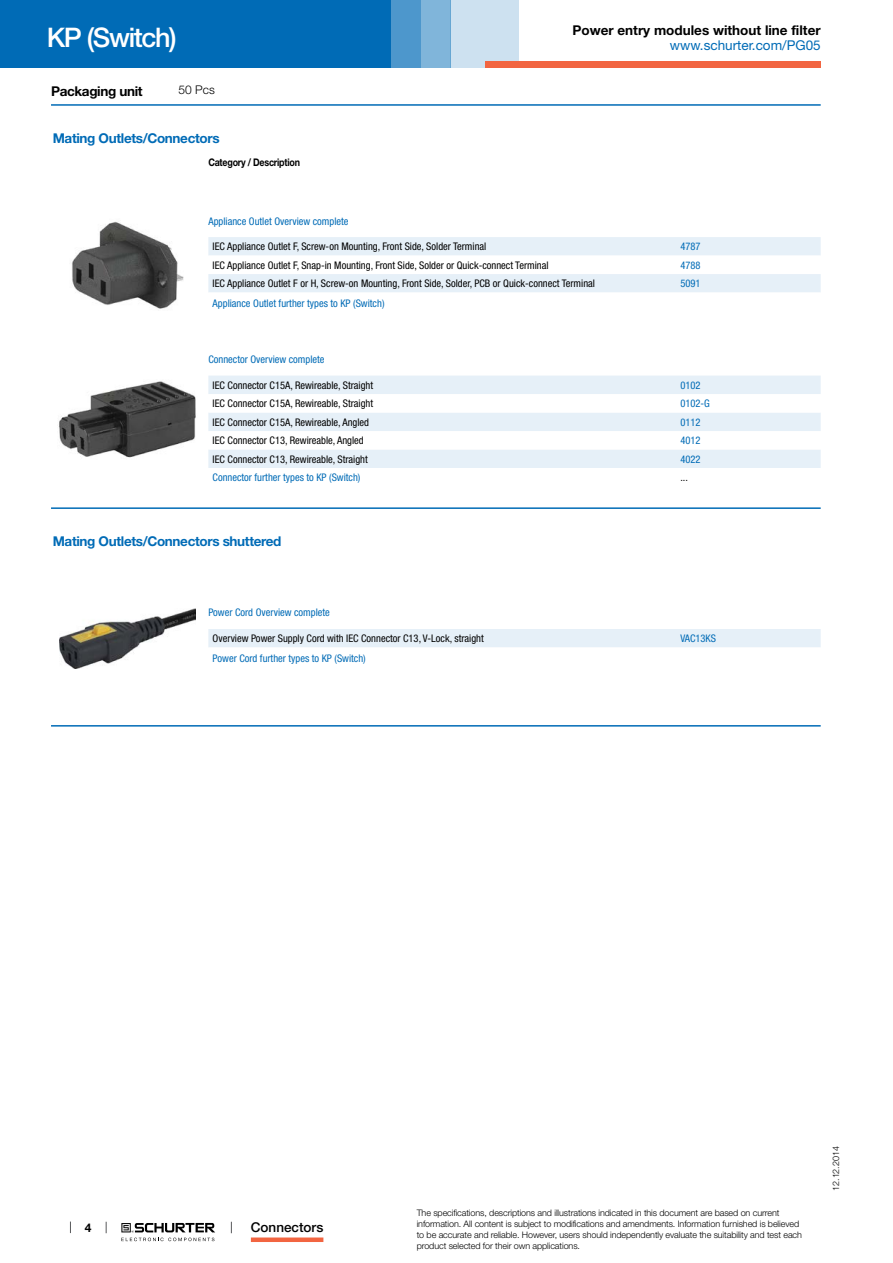
<style>
.page{position:relative;width:893px;height:1263px;background:#fff}
.page>*{position:absolute;margin:0;border:0;box-sizing:border-box;transform-origin:0 0}
.t1{font:500 27px "Helvetica Neue LT";letter-spacing:-.05em;color:#fff}
.t2{font:700 13.5px "Helvetica Neue LT";letter-spacing:-.025em;color:#006bb6}
.t3{font:700 13.5px "Helvetica Neue LT";color:#000}
.t4{font:13.5px "Helvetica Neue LT";color:#006bb6}
.t5{font:700 13.5px "Helvetica Neue LT";letter-spacing:-.025em;color:#000}
.t6{font:500 13.5px "Helvetica Neue LT";color:#000}
.t7{font:300 12px "Helvetica Neue LT";color:#000}
.t8{font:700 12px "Helvetica Neue LT";color:#000}
.t9{font:condensed 10.5px "Helvetica Neue LT";color:#000}
.t10{font:condensed 10.5px "Helvetica Neue LT";color:#006bb6}
.t11{font:700 10.5px "Helvetica Neue LT";letter-spacing:-.025em;color:#000;scale:.85 1}
.t12{font:300 9px/10.8px "Helvetica Neue LT";letter-spacing:-.01em;color:#000}
</style>
<div class="page">
<svg style="left:70px;top:1221px;width:1px;height:12px"></svg>
<svg style="left:121px;top:1223px;width:94px;height:18px"></svg>
<div style="left:0;top:0;width:391px;height:68px;background:#006bb6"></div>
<div style="left:421px;top:0;width:30px;height:68px;background:#80b5da"></div>
<div style="left:391px;top:0;width:30px;height:68px;background:#4d97cc"></div>
<div style="left:451px;top:0;width:68px;height:68px;background:#cde1f0"></div>
<div style="left:485px;top:62px;width:336px;height:6px;background:#f26541"></div>
<div style="left:251px;top:1237px;width:72px;height:5px;background:#f26541"></div>
<hr style="left:51px;top:104px;width:770px;height:2px;background:#006bb6">
<img style="left:72px;top:221px;width:112px;height:88px">
<svg style="left:208px;top:237px;width:613px;height:55px"></svg>
<svg style="left:209px;top:375px;width:611px;height:1px"></svg>
<img style="left:59px;top:381px;width:137px;height:77px">
<div style="left:208px;top:376px;width:613px;height:18px;background:#e6f0f8"></div>
<svg style="left:208px;top:413px;width:613px;height:55px;fill:#e6f0f8"></svg>
<hr style="left:51px;top:507px;width:770px;height:2px;background:#006bb6">
<img style="left:60px;top:608px;width:136px;height:60px">
<div style="left:208px;top:629px;width:613px;height:18px;background:#e6f0f8"></div>
<hr style="left:51px;top:725px;width:770px;height:1px;background:#006bb6">
<h1 class="t1" style="left:47px;top:21px;width:132px">KP (Switch)</h1>
<p class="t5" style="left:51px;top:82px;width:93px">Packaging unit</p>
<p class="t7" style="left:179px;top:83px;width:38px">50 Pcs</p>
<p class="t2" style="left:53px;top:129px;width:168px">Mating Outlets/Connectors</p>
<p class="t11" style="left:208px;top:156px;width:109px">Category / Description</p>
<p class="t3" style="left:572px;top:22px;width:250px">Power entry modules without line filter</p>
<p class="t4" style="left:670px;top:37px;width:152px">www.schurter.com/PG05</p>
<p class="t10" style="left:208px;top:215px;width:142px">Appliance Outlet Overview complete</p>
<p class="t9" style="left:213px;top:241px;width:275px">IEC Appliance Outlet F, Screw-on Mounting, Front Side, Solder Terminal</p>
<p class="t10" style="left:680px;top:241px;width:22px">4787</p>
<p class="t9" style="left:213px;top:259px;width:337px">IEC Appliance Outlet F, Snap-in Mounting, Front Side, Solder or Quick-connect Terminal</p>
<p class="t10" style="left:680px;top:259px;width:22px">4788</p>
<p class="t9" style="left:213px;top:278px;width:384px">IEC Appliance Outlet F or H, Screw-on Mounting, Front Side, Solder, PCB or Quick-connect Terminal</p>
<p class="t10" style="left:680px;top:278px;width:22px">5091</p>
<p class="t10" style="left:213px;top:297px;width:173px">Appliance Outlet further types to KP (Switch)</p>
<p class="t10" style="left:208px;top:353px;width:118px">Connector Overview complete</p>
<p class="t9" style="left:213px;top:379px;width:162px">IEC Connector C15A, Rewireable, Straight</p>
<p class="t10" style="left:680px;top:379px;width:22px">0102</p>
<p class="t9" style="left:213px;top:398px;width:162px">IEC Connector C15A, Rewireable, Straight</p>
<p class="t10" style="left:680px;top:398px;width:31px">0102-G</p>
<p class="t9" style="left:213px;top:416px;width:158px">IEC Connector C15A, Rewireable, Angled</p>
<p class="t10" style="left:680px;top:416px;width:22px">0112</p>
<p class="t9" style="left:213px;top:435px;width:153px">IEC Connector C13, Rewireable, Angled</p>
<p class="t10" style="left:680px;top:435px;width:22px">4012</p>
<p class="t9" style="left:213px;top:453px;width:157px">IEC Connector C13, Rewireable, Straight</p>
<p class="t10" style="left:680px;top:453px;width:22px">4022</p>
<p class="t10" style="left:213px;top:472px;width:149px">Connector further types to KP (Switch)</p>
<p class="t9" style="left:680px;top:472px;width:9px">...</p>
<p class="t2" style="left:53px;top:533px;width:230px">Mating Outlets/Connectors shuttered</p>
<p class="t10" style="left:208px;top:607px;width:123px">Power Cord Overview complete</p>
<p class="t9" style="left:213px;top:633px;width:273px">Overview Power Supply Cord with IEC Connector C13, V-Lock, straight</p>
<p class="t10" style="left:680px;top:633px;width:37px">VAC13KS</p>
<p class="t10" style="left:213px;top:652px;width:155px">Power Cord further types to KP (Switch)</p>
<p class="t8" style="left:85px;top:1220px;width:8px">4</p>
<p class="t6" style="left:251px;top:1219px;width:74px">Connectors</p>
<p class="t12" style="left:417px;top:1207px;width:387px">The specifications, descriptions and illustrations indicated in this document are based on current information. All content is subject to modifications and amendments. Information furnished is believed to be accurate and reliable. However, users should independently evaluate the suitability and test each product selected for their own applications.</p>
<p class="t12" style="left:830px;top:1191px;width:46px;rotate:-90deg">12.12.2014</p>
</div>
